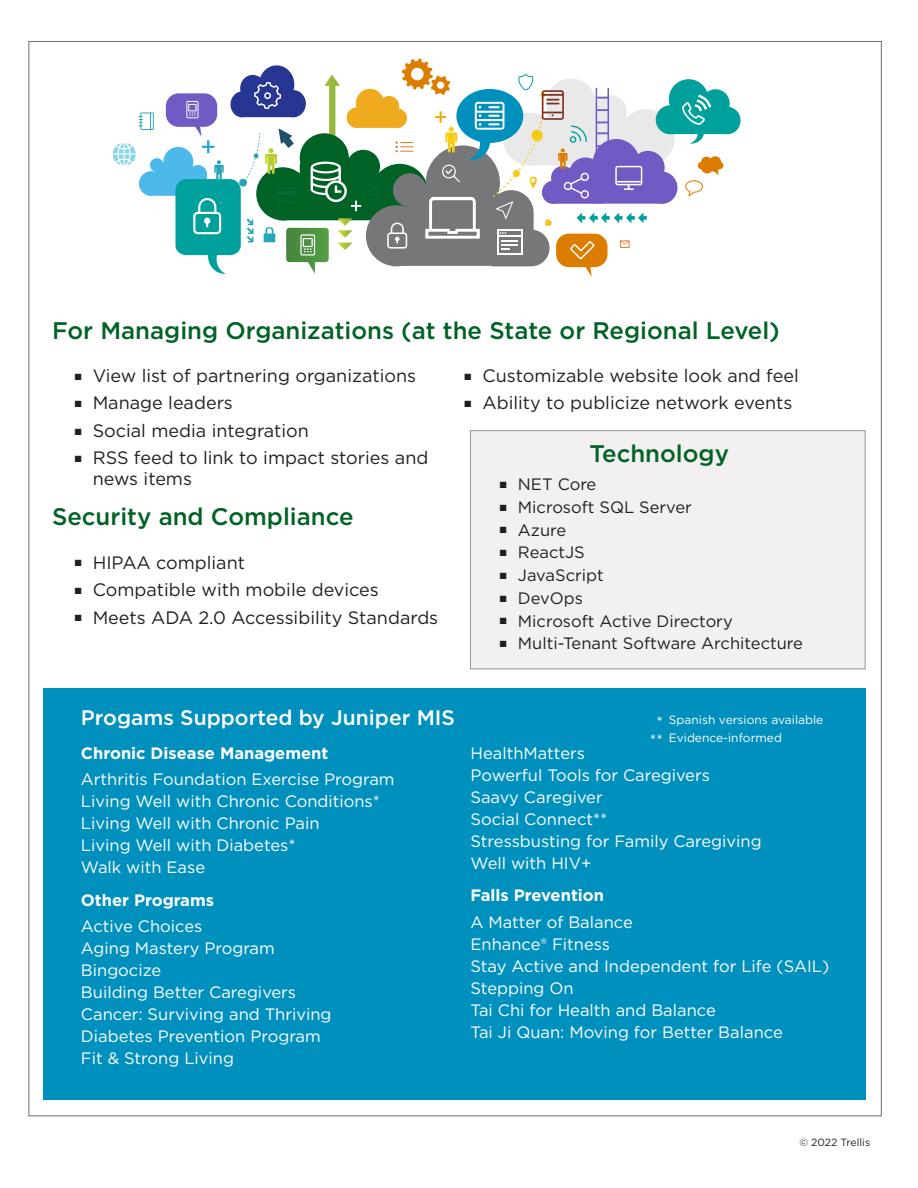
<style>
.page{position:relative;width:918px;height:1188px;background:#fff}
.page>*{position:absolute;margin:0;border:0;box-sizing:border-box;transform-origin:0 0}
.heading_2{font:500 24px "Gotham";color:#006224}
.t1{font:500 21px "Gotham";color:#fff}
.bulletFront{font:18px/21px "Gotham";color:#231f20}
.class_name{font:16.5px "Gotham";color:#fff}
.bulletFront-2{font:16.5px "Gotham";color:#231f20}
.t2{font:700 16.5px "Gotham";color:#fff}
.t3{font:12px/18px "Gotham";color:#fff}
.t4{font:10.5px "Gotham";color:#231f20}
.s1{font-size:15px}
</style>
<div class="page">
<div style="left:470px;top:430px;width:396px;height:239px;background:#f3f0f1;border:1px solid #939598"></div>
<div style="left:43px;top:688px;width:823px;height:411px;background:#0090be"></div>
<svg style="left:113px;top:59px;width:628px;height:218px"></svg>
<p class="heading_2" style="left:52px;top:315px;width:729px">For Managing Organizations (at the State or Regional Level)</p>
<h1 class="bulletFront" style="left:75px;top:365px;width:343px">■ View list of partnering organizations</h1>
<h1 class="bulletFront" style="left:75px;top:392px;width:160px">■ Manage leaders</h1>
<h1 class="bulletFront" style="left:75px;top:420px;width:236px">■ Social media integration</h1>
<h1 class="bulletFront" style="left:93px;top:447px;width:337px;text-indent:-18px">■ RSS feed to link to impact stories and news items</h1>
<p class="heading_2" style="left:52px;top:501px;width:303px">Security and Compliance</p>
<h1 class="bulletFront" style="left:75px;top:551px;width:172px">■ HIPAA compliant</h1>
<h1 class="bulletFront" style="left:75px;top:579px;width:306px">■ Compatible with mobile devices</h1>
<h1 class="bulletFront" style="left:75px;top:606px;width:365px">■ Meets ADA 2.0 Accessibility Standards</h1>
<h1 class="bulletFront" style="left:465px;top:365px;width:336px">■ Customizable website look and feel</h1>
<h1 class="bulletFront" style="left:465px;top:392px;width:329px">■ Ability to publicize network events</h1>
<p class="heading_2" style="left:589px;top:438px;width:141px">Technology</p>
<h1 class="bulletFront-2" style="left:500px;top:474px;width:98px">■ NET Core</h1>
<h1 class="bulletFront-2" style="left:500px;top:497px;width:194px">■ Microsoft SQL Server</h1>
<h1 class="bulletFront-2" style="left:500px;top:519px;width:68px">■ Azure</h1>
<h1 class="bulletFront-2" style="left:500px;top:542px;width:86px">■ ReactJS</h1>
<h1 class="bulletFront-2" style="left:500px;top:565px;width:105px">■ JavaScript</h1>
<h1 class="bulletFront-2" style="left:500px;top:588px;width:85px">■ DevOps</h1>
<h1 class="bulletFront-2" style="left:500px;top:610px;width:234px">■ Microsoft Active Directory</h1>
<h1 class="bulletFront-2" style="left:500px;top:633px;width:305px">■ Multi-Tenant Software Architecture</h1>
<p class="t1" style="left:81px;top:703px;width:376px">Progams Supported by Juniper MIS</p>
<p class="t2" style="left:81px;top:742px;width:249px">Chronic Disease Management</p>
<p class="class_name" style="left:81px;top:769px;width:315px">Arthritis Foundation Exercise Program</p>
<p class="class_name" style="left:81px;top:791px;width:301px">Living Well with Chronic Conditions*</p>
<p class="class_name" style="left:81px;top:813px;width:240px">Living Well with Chronic Pain</p>
<p class="class_name" style="left:81px;top:835px;width:216px">Living Well with Diabetes*</p>
<p class="class_name" style="left:81px;top:857px;width:126px">Walk with Ease</p>
<p class="t2" style="left:81px;top:889px;width:135px">Other Programs</p>
<p class="class_name" style="left:81px;top:916px;width:123px">Active Choices</p>
<p class="class_name" style="left:81px;top:938px;width:195px">Aging Mastery Program</p>
<p class="class_name" style="left:81px;top:960px;width:82px">Bingocize</p>
<p class="class_name" style="left:81px;top:982px;width:217px">Building Better Caregivers</p>
<p class="class_name" style="left:81px;top:1003px;width:252px">Cancer: Surviving and Thriving</p>
<p class="class_name" style="left:81px;top:1025px;width:241px">Diabetes Prevention Program</p>
<p class="class_name" style="left:81px;top:1047px;width:155px">Fit &amp; Strong Living</p>
<p class="t3" style="left:650px;top:710px;width:175px;text-indent:6px"><span class="s1">*</span> Spanish versions available <span class="s1">**</span> Evidence-informed</p>
<p class="class_name" style="left:470px;top:742px;width:116px">HealthMatters</p>
<p class="class_name" style="left:470px;top:764px;width:241px">Powerful Tools for Caregivers</p>
<p class="class_name" style="left:470px;top:786px;width:134px">Saavy Caregiver</p>
<p class="class_name" style="left:470px;top:808px;width:138px">Social Connect**</p>
<p class="class_name" style="left:470px;top:830px;width:293px">Stressbusting for Family Caregiving</p>
<p class="class_name" style="left:470px;top:852px;width:122px">Well with HIV+</p>
<p class="t2" style="left:470px;top:885px;width:135px">Falls Prevention</p>
<p class="class_name" style="left:470px;top:911px;width:164px">A Matter of Balance</p>
<p class="class_name" style="left:470px;top:933px;width:141px">Enhance® Fitness</p>
<p class="class_name" style="left:470px;top:955px;width:360px">Stay Active and Independent for Life (SAIL)</p>
<p class="class_name" style="left:470px;top:977px;width:105px">Stepping On</p>
<p class="class_name" style="left:470px;top:999px;width:247px">Tai Chi for Health and Balance</p>
<p class="class_name" style="left:470px;top:1021px;width:314px">Tai Ji Quan: Moving for Better Balance</p>
<p class="t4" style="left:799px;top:1136px;width:72px">© 2022 Trellis</p>
</div>
